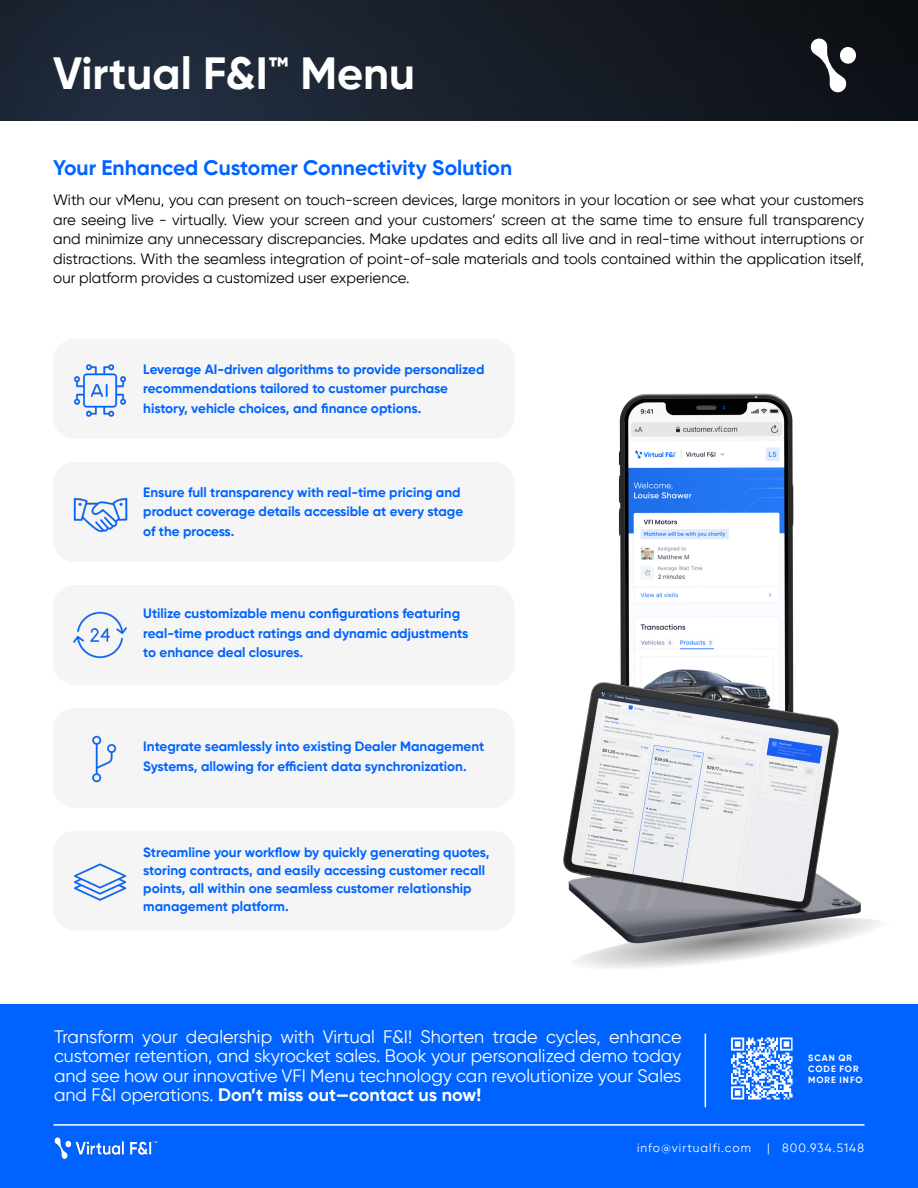
<style>
.page{position:relative;width:918px;height:1188px;background:#fff}
.page>*{position:absolute;margin:0;border:0;box-sizing:border-box;transform-origin:0 0}
.t1{font:700 45px "Gilroy";color:#fff}
.t2{font:700 21px "Gilroy";color:#0063ff}
.t3{font:18px/19.5px "Gilroy";color:#fff;text-align:justify}
.t4{font:15px/19.5px "Gilroy";color:#000;text-align:justify}
.t5{font:700 13.5px/19.5px "Gilroy";color:#0063ff}
.t6{font:12px "Gilroy";letter-spacing:.085em;color:#fff}
.t7{font:700 9px/10.8px "Gilroy";letter-spacing:.11em;color:#fff}
.s1{font-weight:700}
</style>
<div class="page">
<img style="left:0;top:0;width:918px;height:121px">
<div style="left:54px;top:340px;width:460px;height:98px;background:#f5f5f5;border-radius:20px"></div>
<div style="left:53px;top:339px;width:461px;height:100px;border:2px solid #f5f5f5;border-radius:20px"></div>
<div style="left:54px;top:463px;width:460px;height:98px;background:#f5f5f5;border-radius:20px"></div>
<div style="left:53px;top:462px;width:461px;height:100px;border:2px solid #f5f5f5;border-radius:20px"></div>
<div style="left:54px;top:586px;width:460px;height:98px;background:#f5f5f5;border-radius:20px"></div>
<div style="left:53px;top:585px;width:461px;height:100px;border:2px solid #f5f5f5;border-radius:20px"></div>
<div style="left:54px;top:709px;width:460px;height:98px;background:#f5f5f5;border-radius:20px"></div>
<div style="left:53px;top:708px;width:461px;height:100px;border:2px solid #f5f5f5;border-radius:20px"></div>
<div style="left:54px;top:832px;width:460px;height:98px;background:#f5f5f5;border-radius:20px"></div>
<div style="left:53px;top:831px;width:461px;height:99px;border:2px solid #f5f5f5;border-radius:20px"></div>
<img style="left:618px;top:393px;width:176px;height:285px">
<img style="left:563px;top:678px;width:302px;height:269px">
<div style="left:0;top:1005px;width:918px;height:183px;background:#0063ff"></div>
<hr style="left:54px;top:1124px;width:810px;height:2px;background:#fff">
<hr style="left:705px;top:1034px;width:1px;height:73px;background:#fff">
<svg style="left:731px;top:1038px;width:62px;height:61px"></svg>
<img style="left:74px;top:364px;width:52px;height:53px">
<img style="left:73px;top:497px;width:55px;height:36px">
<img style="left:73px;top:611px;width:54px;height:48px">
<img style="left:92px;top:735px;width:25px;height:48px">
<img style="left:74px;top:863px;width:53px;height:38px">
<svg style="left:811px;top:39px;width:45px;height:53px"></svg>
<img style="left:54px;top:1138px;width:102px;height:20px">
<p class="t1" style="left:53px;top:45px;width:363px">Virtual F&amp;I™ Menu</p>
<p class="t2" style="left:53px;top:155px;width:460px">Your Enhanced Customer Connectivity Solution</p>
<p class="t4" style="left:53px;top:190px;width:812px">With our vMenu, you can present on touch-screen devices, large monitors in your location or see what your customers are seeing live - virtually. View your screen and your customers’ screen at the same time to ensure full transparency and minimize any unnecessary discrepancies. Make updates and edits all live and in real-time without interruptions or distractions. With the seamless integration of point-of-sale materials and tools contained within the application itself, our platform provides a customized user experience.</p>
<p class="t5" style="left:143px;top:359px;width:343px">Leverage AI-driven algorithms to provide personalized recommendations tailored to customer purchase history, vehicle choices, and finance options.</p>
<p class="t5" style="left:143px;top:482px;width:321px">Ensure full transparency with real-time pricing and product coverage details accessible at every stage of the process.</p>
<p class="t5" style="left:143px;top:604px;width:327px">Utilize customizable menu configurations featuring real-time product ratings and dynamic adjustments to enhance deal closures.</p>
<p class="t5" style="left:143px;top:737px;width:343px">Integrate seamlessly into existing Dealer Management<br>Systems, allowing for efficient data synchronization.</p>
<p class="t5" style="left:143px;top:844px;width:348px;line-height:18px">Streamline your workflow by quickly generating quotes, storing contracts, and easily accessing customer recall points, all within one seamless customer relationship management platform.</p>
<p class="t3" style="left:54px;top:1026px;width:629px">Transform your dealership with Virtual F&amp;I! Shorten trade cycles, enhance customer retention, and skyrocket sales. Book your personalized demo today and see how our innovative VFI Menu technology can revolutionize your Sales and F&amp;I operations. <span class="s1">Don’t miss out—contact us now!</span></p>
<p class="t7" style="left:808px;top:1053px;width:56px">SCAN QR<br>CODE FOR<br>MORE INFO</p>
<p class="t6" style="left:637px;top:1141px;width:115px">info@virtualfi.com</p>
<p class="t6" style="left:767px;top:1141px;width:98px">| 800.934.5148</p>
</div>
